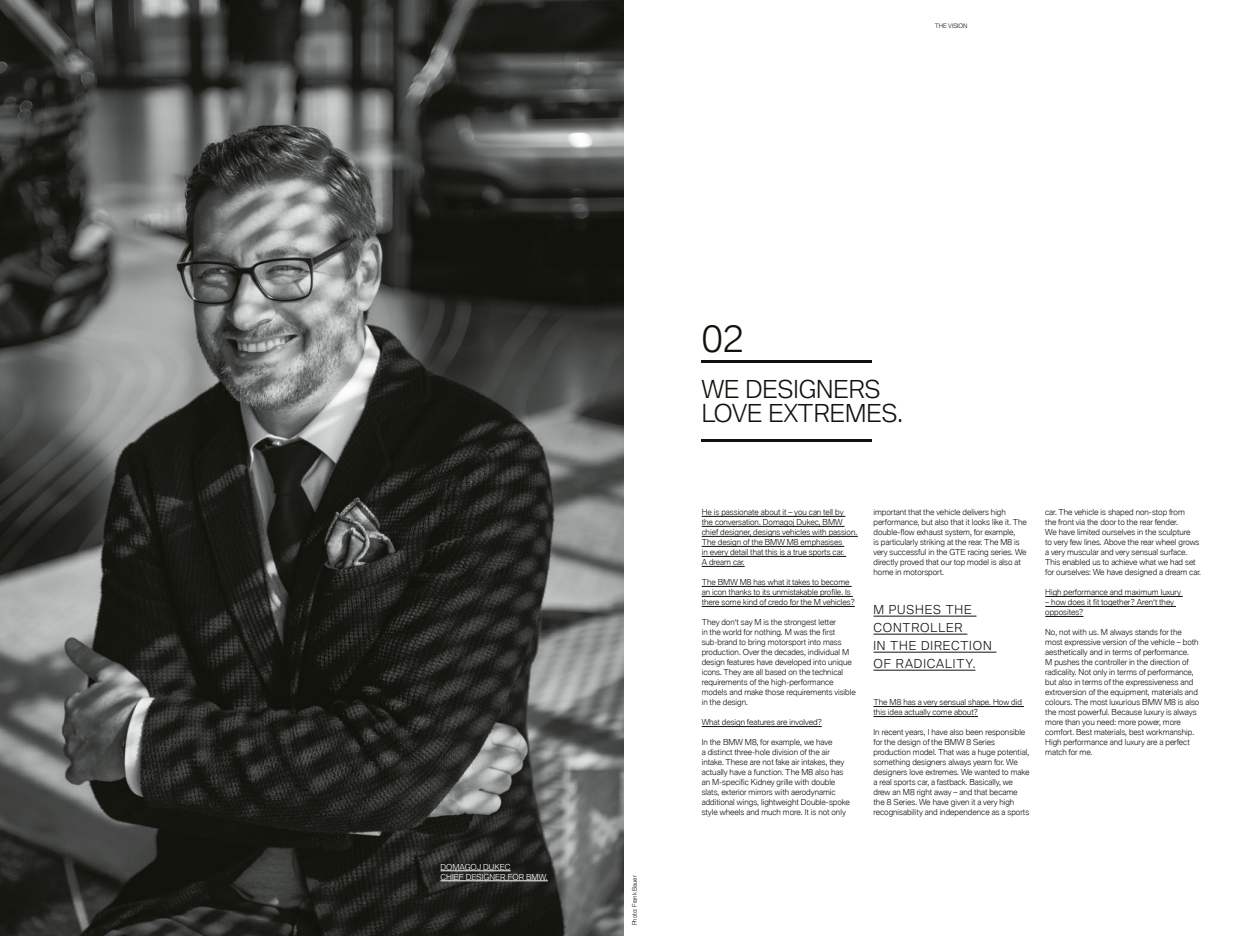
<style>
.page{position:relative;width:1247px;height:936px;background:#fff}
.page>*{position:absolute;margin:0;border:0;box-sizing:border-box;transform-origin:0 0}
.t1{font:300 36px "BMW Type Global Pro";color:#12120d}
.t2{font:300 24px/24px "BMW Type Global Pro";color:#12120d}
.t3{font:300 12px/18px "BMW Type Global Pro";letter-spacing:.07em;color:#12120d}
.t4{font:300 8px/10px "BMW Type Global Pro";color:#12120d}
.t5{font:300 8px/10px "BMW Type Global Pro";color:#fff}
.t6{font:300 6px "BMW Type Global Pro";color:#12120d}
</style>
<div class="page">
<img style="left:0;top:0;width:624px;height:935px">
<hr style="left:440px;top:870px;width:71px;height:1px;background:#fff">
<hr style="left:440px;top:880px;width:108px;height:1px;background:#fff">
<hr style="left:702px;top:516px;width:143px;height:1px;background:#12120d">
<hr style="left:702px;top:526px;width:142px;height:1px;background:#12120d">
<hr style="left:702px;top:536px;width:156px;height:1px;background:#12120d">
<hr style="left:702px;top:546px;width:142px;height:1px;background:#12120d">
<hr style="left:702px;top:556px;width:144px;height:1px;background:#12120d">
<hr style="left:702px;top:566px;width:43px;height:1px;background:#12120d">
<hr style="left:702px;top:586px;width:150px;height:1px;background:#12120d">
<hr style="left:702px;top:596px;width:151px;height:1px;background:#12120d">
<hr style="left:702px;top:606px;width:153px;height:1px;background:#12120d">
<hr style="left:702px;top:726px;width:120px;height:1px;background:#12120d">
<hr style="left:873px;top:706px;width:151px;height:1px;background:#12120d">
<hr style="left:873px;top:716px;width:105px;height:1px;background:#12120d">
<hr style="left:1045px;top:596px;width:137px;height:1px;background:#12120d">
<hr style="left:1045px;top:606px;width:131px;height:1px;background:#12120d">
<hr style="left:1045px;top:616px;width:38px;height:1px;background:#12120d">
<hr style="left:702px;top:360px;width:170px;height:3px;background:#12120d">
<hr style="left:702px;top:439px;width:170px;height:2px;background:#12120d">
<hr style="left:873px;top:615px;width:103px;height:1px;background:#12120d">
<hr style="left:873px;top:633px;width:94px;height:1px;background:#12120d">
<hr style="left:873px;top:651px;width:123px;height:1px;background:#12120d">
<hr style="left:873px;top:669px;width:102px;height:1px;background:#12120d">
<p class="t6" style="left:935px;top:22px;width:34px">THE VISION</p>
<p class="t5" style="left:440px;top:861px;width:109px">DOMAGOJ DUKEC<br>CHIEF DESIGNER FOR BMW.</p>
<p class="t6" style="left:630px;top:925px;width:51px;rotate:-90deg">Photo: Frank Bauer</p>
<h1 class="t1" style="left:702px;top:313px;width:43px">02</h1>
<h2 class="t2" style="left:702px;top:378px;width:203px">WE DESIGNERS<br>LOVE EXTREMES.</h2>
<p class="t4" style="left:702px;top:507px;width:157px">He is passionate about it – you can tell by<br>the conversation. Domagoj Dukec, BMW chief designer, designs vehicles with passion.<br>The design of the BMW M8 emphasises<br>in every detail that this is a true sports car.<br>A dream car.</p>
<p class="t4" style="left:702px;top:577px;width:155px">The BMW M8 has what it takes to become an icon thanks to its unmistakable profile. Is there some kind of credo for the M vehicles?</p>
<p class="t4" style="left:702px;top:617px;width:156px">They don‘t say M is the strongest letter<br>in the world for nothing. M was the first sub-brand to bring motorsport into mass production. Over the decades, individual M design features have developed into unique icons. They are all based on the technical requirements of the high-performance models and make those requirements visible in the design.</p>
<p class="t4" style="left:702px;top:717px;width:122px">What design features are involved?</p>
<p class="t4" style="left:702px;top:737px;width:150px">In the BMW M8, for example, we have<br>a distinct three-hole division of the air intake. These are not fake air intakes, they actually have a function. The M8 also has an M-specific Kidney grille with double slats, exterior mirrors with aerodynamic additional wings, lightweight Double-spoke style wheels and much more. It is not only</p>
<p class="t4" style="left:873px;top:507px;width:155px">important that the vehicle delivers high performance, but also that it looks like it. The double-flow exhaust system, for example,<br>is particularly striking at the rear. The M8 is very successful in the GTE racing series. We directly proved that our top model is also at home in motorsport.</p>
<h3 class="t3" style="left:873px;top:601px;width:120px">M PUSHES THE<br>CONTROLLER<br>IN THE DIRECTION<br>OF RADICALITY.</h3>
<p class="t4" style="left:873px;top:697px;width:150px">The M8 has a very sensual shape. How did this idea actually come about?</p>
<p class="t4" style="left:873px;top:727px;width:158px">In recent years, I have also been responsible for the design of the BMW 8 Series production model. That was a huge potential, something designers always yearn for. We designers love extremes. We wanted to make a real sports car, a fastback. Basically, we drew an M8 right away – and that became the 8 Series. We have given it a very high recognisability and independence as a sports</p>
<p class="t4" style="left:1045px;top:507px;width:157px">car. The vehicle is shaped non-stop from<br>the front via the door to the rear fender.<br>We have limited ourselves in the sculpture<br>to very few lines. Above the rear wheel grows a very muscular and very sensual surface.<br>This enabled us to achieve what we had set for ourselves: We have designed a dream car.</p>
<p class="t4" style="left:1045px;top:587px;width:137px">High performance and maximum luxury</p>
<p class="t4" style="left:1045px;top:597px;width:130px">– how does it fit together? Aren‘t they opposites?</p>
<p class="t4" style="left:1045px;top:627px;width:156px">No, not with us. M always stands for the most expressive version of the vehicle – both aesthetically and in terms of performance.<br>M pushes the controller in the direction of radicality. Not only in terms of performance, but also in terms of the expressiveness and extroversion of the equipment, materials and colours. The most luxurious BMW M8 is also the most powerful. Because luxury is always more than you need: more power, more comfort. Best materials, best workmanship.<br>High performance and luxury are a perfect match for me.</p>
</div>
